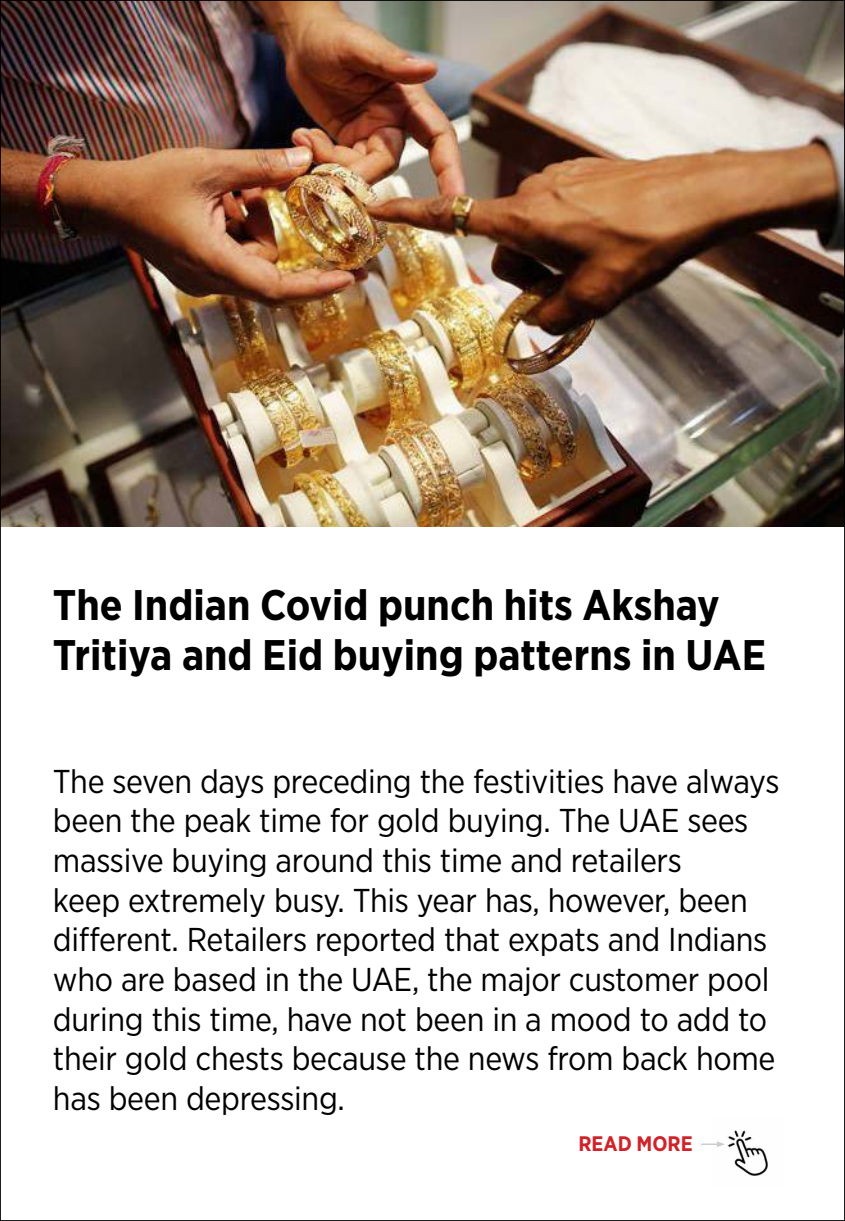
<style>
.page{position:relative;width:845px;height:1221px;background:#fff}
.page>*{position:absolute;margin:0;border:0;box-sizing:border-box;transform-origin:0 0}
.t1{font:700 42.75px/50.2px "Gotham Narrow";color:#000}
.t2{font:33px/39.6px "Gotham Narrow";letter-spacing:-.01em;color:#000}
.t3{font:700 21px "Gotham Narrow";color:#d12229}
</style>
<div class="page">
<img style="left:2px;top:2px;width:840px;height:524px">
<svg style="left:701px;top:1143px;width:11px;height:2px"></svg>
<img style="left:712px;top:1130px;width:56px;height:46px">
<p class="t1" style="left:53px;top:579px;width:714px">The Indian Covid punch hits Akshay<br>Tritiya and Eid buying patterns in UAE</p>
<p class="t2" style="left:53px;top:760px;width:727px">The seven days preceding the festivities have always been the peak time for gold buying. The UAE sees massive buying around this time and retailers<br>keep extremely busy. This year has, however, been different. Retailers reported that expats and Indians who are based in the UAE, the major customer pool during this time, have not been in a mood to add to their gold chests because the news from back home has been depressing.</p>
<p class="t3" style="left:578px;top:1130px;width:116px">READ MORE</p>
</div>
